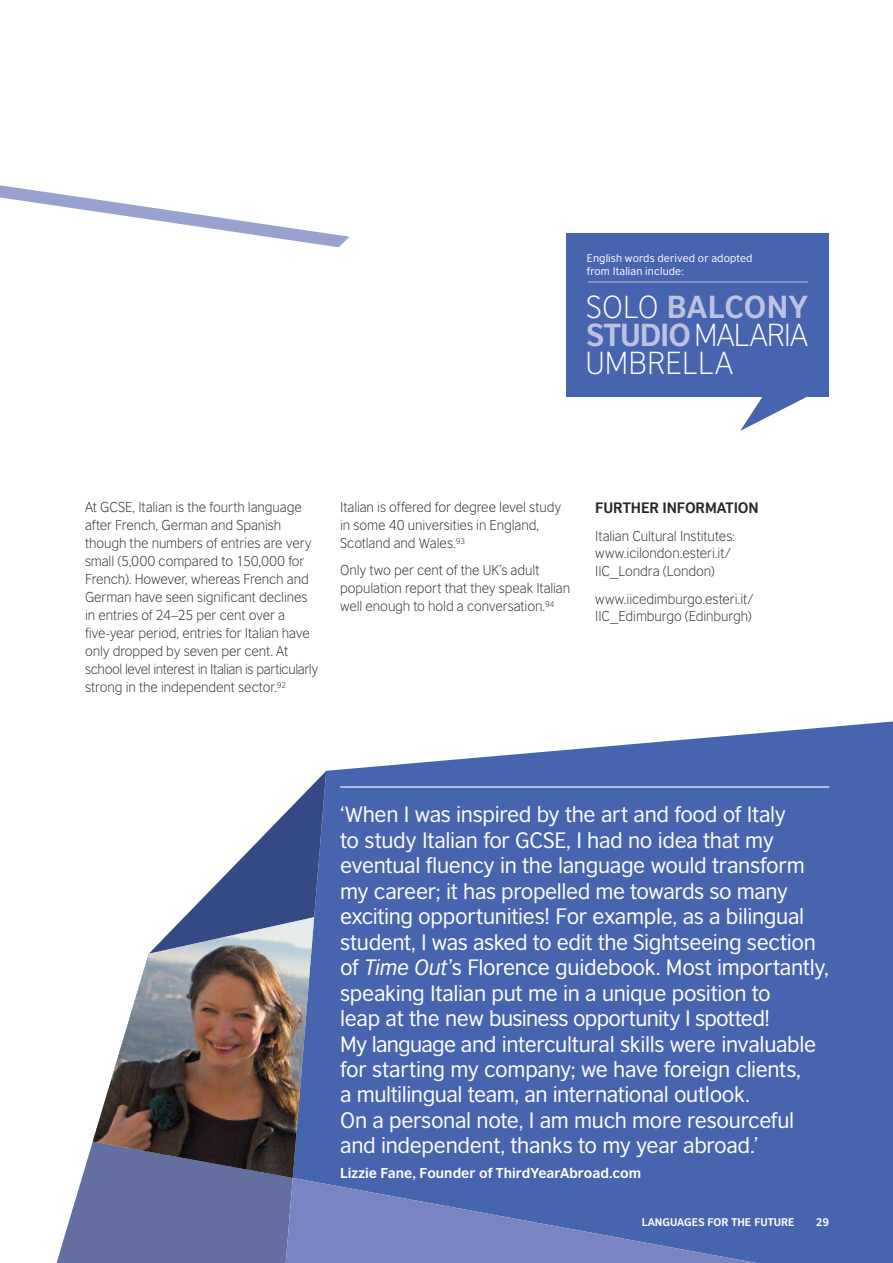
<style>
.page{position:relative;width:893px;height:1263px;background:#fff}
.page>*{position:absolute;margin:0;border:0;box-sizing:border-box;transform-origin:0 0}
.t1{font:300 30px/28.3px "British Council Sans";letter-spacing:-.005em;color:#fff;text-align:justify}
.t2{font:21px/25.5px "British Council Sans";letter-spacing:-.015em;color:#fff}
.t3{font:700 14.25px "British Council Sans";letter-spacing:-.005em;color:#292829}
.t4{font:300 13.5px/18px "British Council Sans";letter-spacing:-.01em;color:#292829}
.t5{font:700 13.5px "British Council Sans";color:#fff}
.t6{font:10.5px/12.6px "British Council Sans";letter-spacing:.015em;color:#fff}
.t7{font:700 10.5px "British Council Sans";color:#fff}
.s1{font-weight:700;color:#bdc2e2}
.s2{font-style:italic}
</style>
<div class="page">
<svg style="left:0;top:185px;width:337px;height:62px"></svg>
<svg style="left:337px;top:235px;width:13px;height:13px"></svg>
<div style="left:326px;top:721px;width:567px;height:542px;background:#4764af"></div>
<svg style="left:184px;top:771px;width:142px;height:370px"></svg>
<svg style="left:57px;top:1141px;width:699px;height:122px;background:#6073b2"></svg>
<div style="left:566px;top:233px;width:263px;height:163px;background:#4764af"></div>
<svg style="left:740px;top:396px;width:69px;height:35px"></svg>
<hr style="left:588px;top:282px;width:220px;height:1px;background:#bdc2e2">
<hr style="left:340px;top:786px;width:489px;height:2px;background:#bdc2e2">
<img style="left:93px;top:917px;width:221px;height:261px">
<p class="t6" style="left:587px;top:252px;width:167px">English words derived or adopted from Italian include:</p>
<h1 class="t1" style="left:585px;top:293px;width:225px">SOLO <span class="s1">BALCONY STUDIO</span>MALARIA UMBRELLA</h1>
<p class="t4" style="left:85px;top:499px;width:235px">At GCSE, Italian is the fourth language after French, German and Spanish though the numbers of entries are very small (5,000 compared to 150,000 for French). However, whereas French and German have seen significant declines in entries of 24–25 per cent over a five-year period, entries for Italian have only dropped by seven per cent. At school level interest in Italian is particularly strong in the independent sector.<sup>92</sup></p>
<p class="t4" style="left:340px;top:499px;width:223px">Italian is offered for degree level study in some 40 universities in England,<br>Scotland and Wales.<sup>93</sup></p>
<p class="t4" style="left:340px;top:562px;width:232px">Only two per cent of the UK’s adult population report that they speak Italian well enough to hold a conversation.<sup>94</sup></p>
<p class="t3" style="left:595px;top:499px;width:120px">FURTHER INFORMAT</p>
<p class="t3" style="left:734px;top:499px;width:27px">ION</p>
<p class="t4" style="left:595px;top:527px;width:141px">Italian Cultural Institutes: www.icilondon.esteri.it/<br>IIC_Londra (London)</p>
<p class="t4" style="left:595px;top:590px;width:159px">www.iicedimburgo.esteri.it/<br>IIC_Edimburgo (Edinburgh)</p>
<p class="t2" style="left:340px;top:801px;width:490px">‘When I was inspired by the art and food of Italy<br>to study Italian for GCSE, I had no idea that my eventual fluency in the language would transform my career; it has propelled me towards so many exciting opportunities! For example, as a bilingual student, I was asked to edit the Sightseeing section of <span class="s2">Time Out</span>’s Florence guidebook. Most importantly, speaking Italian put me in a unique position to<br>leap at the new business opportunity I spotted!<br>My language and intercultural skills were invaluable for starting my company; we have foreign clients,<br>a multilingual team, an international outlook.<br>On a personal note, I am much more resourceful and independent, thanks to my year abroad.’</p>
<p class="t5" style="left:340px;top:1164px;width:302px">LIZZIE FANE, FOUNDER OF THIRDYEARABROAD.COM</p>
<p class="t7" style="left:642px;top:1215px;width:154px">LANGUAGES FOR THE FUTURE</p>
<p class="t7" style="left:816px;top:1215px;width:15px">29</p>
</div>
